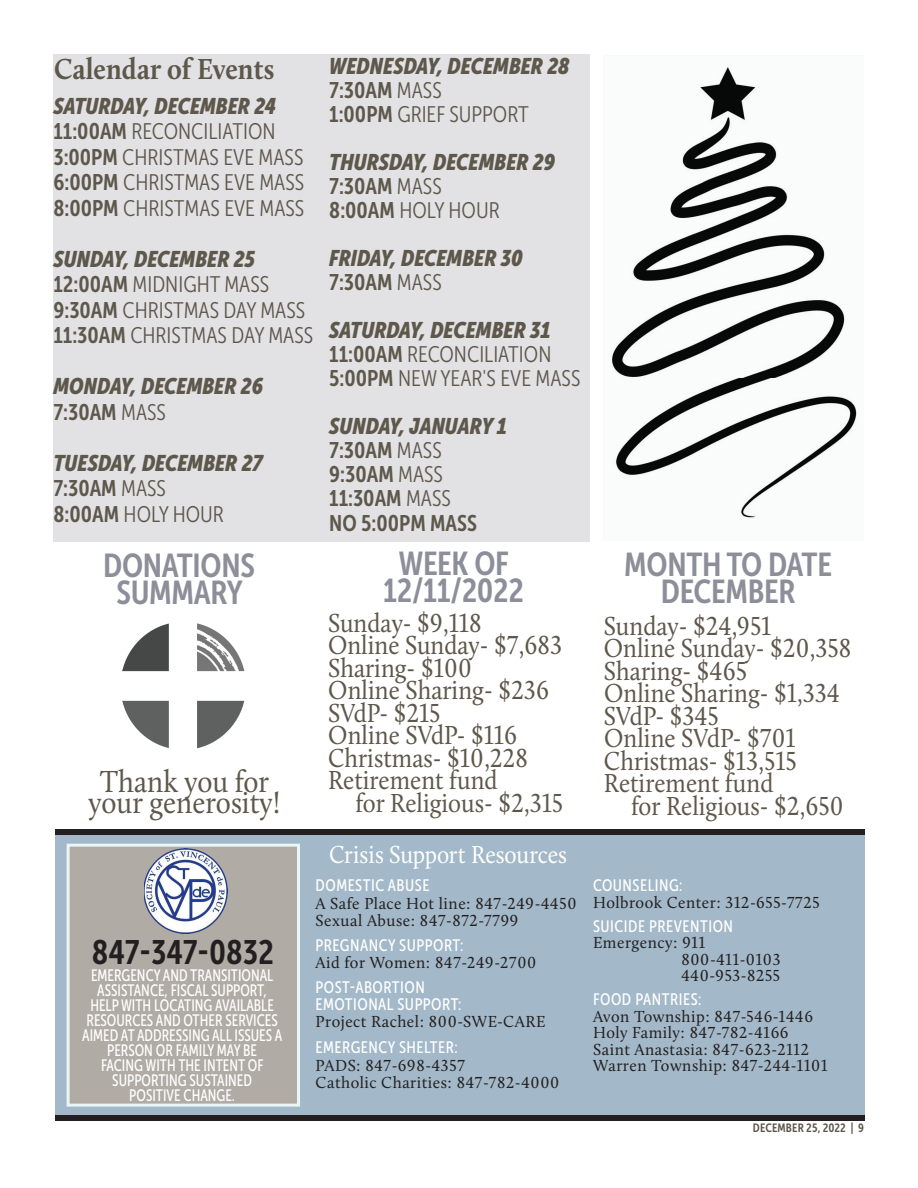
<style>
.page{position:relative;width:918px;height:1188px;background:#fff}
.page>*{position:absolute;margin:0;border:0;box-sizing:border-box;transform-origin:0 0}
.t1{font:33.75px "Museo Sans Cond 700";color:#231f20}
.t2{font:33px/27px "Museo Sans Cond 700";letter-spacing:-.01em;color:#8c8f9a;text-align:center}
.t3{font:31.5px "Calluna";color:#5e574b;scale:.9 1}
.t4{font:700 30px "Calluna";color:#5e574b;scale:.9 1}
.t5{font:27px/22.5px "Calluna";letter-spacing:.01em;color:#5e574b;scale:.9 1}
.t6{font:25.5px "Calluna";letter-spacing:-.01em;color:#fff;scale:.9 1}
.t7{font:22.5px/25.5px "Museo Sans Cond 300";color:#5e574b}
.t8{font:italic 22.5px "Museo Sans Cond 900";color:#5e574b}
.t9{font:22.5px/24.5px "Museo Sans Cond 700";color:#5e574b}
.t10{font:16.5px/16.5px "Calluna";letter-spacing:.045em;color:#231f20}
.t11{font:16.5px/15px "Museo Sans Cond 500";color:#fff;text-align:center;scale:.9 1}
.t12{font:16.5px/17.2px "Museo Sans Cond 500";letter-spacing:.03em;color:#fff}
.t13{font:12px "Museo Sans Cond 700";letter-spacing:.01em;color:#5e574b}
.s1{font-family:"Museo Sans Cond 700"}
.s2{font-family:"Museo Sans Cond 300"}
</style>
<div class="page">
<div style="left:55px;top:829px;width:810px;height:6px;background:#231f20"></div>
<div style="left:55px;top:835px;width:810px;height:280px;background:#a3b8c8"></div>
<div style="left:67px;top:844px;width:233px;height:263px;background:#b1aba5"></div>
<img style="left:144px;top:849px;width:83px;height:84px">
<div style="left:55px;top:1115px;width:810px;height:6px;background:#231f20"></div>
<img style="left:123px;top:623px;width:122px;height:126px">
<div style="left:53px;top:54px;width:537px;height:488px;background:#e2e2e5"></div>
<img style="left:611px;top:67px;width:246px;height:451px">
<h3 class="t4" style="left:54px;top:51px;width:246px">Calendar of Events</h3>
<h3 class="t8" style="left:53px;top:93px;width:224px">SATURDAY, DECEMBER 24</h3>
<h3 class="t7" style="left:53px;top:119px;width:252px"><span class="s1">11:00AM</span> RECONCILIATION<br><span class="s1">3:00PM</span> CHRISTMAS EVE MASS<br><span class="s1">6:00PM</span> CHRISTMAS EVE MASS<br><span class="s1">8:00PM</span> CHRISTMAS EVE MASS</h3>
<h3 class="t8" style="left:53px;top:246px;width:203px">SUNDAY, DECEMBER 25</h3>
<h3 class="t7" style="left:53px;top:272px;width:261px"><span class="s1">12:00AM</span> MIDNIGHT MASS<br><span class="s1">9:30AM</span> CHRISTMAS DAY MASS<br><span class="s1">11:30AM</span> CHRISTMAS DAY MASS</h3>
<h3 class="t8" style="left:53px;top:374px;width:211px">MONDAY, DECEMBER 26</h3>
<h3 class="t9" style="left:53px;top:400px;width:114px">7:30AM <span class="s2">MASS</span></h3>
<h3 class="t8" style="left:53px;top:450px;width:211px">TUESDAY, DECEMBER 27</h3>
<h3 class="t9" style="left:53px;top:476px;width:114px">7:30AM <span class="s2">MASS</span></h3>
<h3 class="t7" style="left:53px;top:501px;width:172px"><span class="s1">8:00AM</span> HOLY HOUR</h3>
<h2 class="t2" style="left:103px;top:552px;width:153px">DONATIONS<br>SUMMARY</h2>
<h3 class="t3" style="left:100px;top:763px;width:189px">Thank you for</h3>
<h3 class="t3" style="left:88px;top:784px;width:215px">your generosity!</h3>
<h3 class="t8" style="left:329px;top:53px;width:242px">WEDNESDAY, DECEMBER 28</h3>
<h3 class="t9" style="left:329px;top:78px;width:114px">7:30AM <span class="s2">MASS</span></h3>
<h3 class="t7" style="left:329px;top:101px;width:201px"><span class="s1">1:00PM</span> GRIEF SUPPORT</h3>
<h3 class="t8" style="left:329px;top:149px;width:227px">THURSDAY, DECEMBER 29</h3>
<h3 class="t9" style="left:329px;top:174px;width:114px">7:30AM <span class="s2">MASS</span></h3>
<h3 class="t7" style="left:329px;top:197px;width:172px"><span class="s1">8:00AM</span> HOLY HOUR</h3>
<h3 class="t8" style="left:329px;top:245px;width:195px">FRIDAY, DECEMBER 30</h3>
<h3 class="t9" style="left:329px;top:270px;width:114px">7:30AM <span class="s2">MASS</span></h3>
<h3 class="t8" style="left:329px;top:317px;width:223px">SATURDAY, DECEMBER 31</h3>
<h3 class="t7" style="left:329px;top:342px;width:253px;line-height:24px"><span class="s1">11:00AM</span> RECONCILIATION<br><span class="s1">5:00PM</span> NEW YEAR'S EVE MASS</h3>
<h3 class="t8" style="left:329px;top:413px;width:179px">SUNDAY, JANUARY 1</h3>
<h3 class="t9" style="left:329px;top:438px;width:149px">7:30AM <span class="s2">MASS<br></span>9:30AM <span class="s2">MASS<br></span>11:30AM <span class="s2">MASS<br></span>NO 5:00PM MASS</h3>
<h2 class="t2" style="left:383px;top:551px;width:142px">WEEK OF<br>12/11/2022</h2>
<h2 class="t2" style="left:624px;top:551px;width:209px">MONTH TO DATE<br>DECEMBER</h2>
<h3 class="t5" style="left:328px;top:611px;width:262px">Sunday- $9,118<br>Online Sunday- $7,683<br>Sharing- $100<br>Online Sharing- $236<br>SVdP- $215<br>Online SVdP- $116<br>Christmas- $10,228<br>Retirement fund</h3>
<h3 class="t5" style="left:355px;top:791px;width:232px">for Religious- $2,315</h3>
<h3 class="t6" style="left:329px;top:839px;width:266px">Crisis Support Resources</h3>
<h3 class="t5" style="left:604px;top:614px;width:276px">Sunday- $24,951<br>Online Sunday- $20,358<br>Sharing- $465<br>Online Sharing- $1,334<br>SVdP- $345<br>Online SVdP- $701<br>Christmas- $13,515<br>Retirement fund</h3>
<h3 class="t5" style="left:631px;top:794px;width:237px">for Religious- $2,650</h3>
<h1 class="t1" style="left:92px;top:933px;width:184px">847-347-0832</h1>
<p class="t11" style="left:82px;top:968px;width:224px">EMERGENCY AND TRANSITIONAL<br>ASSISTANCE, FISCAL SUPPORT,<br>HELP WITH LOCATING AVAILABLE<br>RESOURCES AND OTHER SERVICES<br>AIMED AT ADDRESSING ALL ISSUES A<br>PERSON OR FAMILY MAY BE<br>FACING WITH THE INTENT OF<br>SUPPORTING SUSTAINED<br>POSITIVE CHANGE.</p>
<p class="t12" style="left:316px;top:877px;width:115px">DOMESTIC ABUSE</p>
<p class="t10" style="left:316px;top:894px;width:262px;line-height:17.2px">A Safe Place Hot line: 847-249-4450<br>Sexual Abuse: 847-872-7799</p>
<p class="t12" style="left:316px;top:936px;width:149px">PREGNANCY SUPPORT:</p>
<p class="t10" style="left:316px;top:954px;width:222px">Aid for Women: 847-249-2700</p>
<p class="t12" style="left:316px;top:978px;width:147px">POST-ABORTION<br>EMOTIONAL SUPPORT:</p>
<p class="t10" style="left:316px;top:1013px;width:231px">Project Rachel: 800-SWE-CARE</p>
<p class="t12" style="left:316px;top:1039px;width:144px">EMERGENCY SHELTER:</p>
<p class="t10" style="left:316px;top:1056px;width:245px;line-height:17.2px">PADS: 847-698-4357<br>Catholic Charities: 847-782-4000</p>
<p class="t12" style="left:593px;top:877px;width:91px">COUNSELING:</p>
<p class="t10" style="left:593px;top:894px;width:228px">Holbrook Center: 312-655-7725</p>
<p class="t12" style="left:593px;top:918px;width:141px">SUICIDE PREVENTION</p>
<p class="t10" style="left:681px;top:934px;width:101px;text-indent:-88px">Emergency: 911<br>800-411-0103<br>440-953-8255</p>
<p class="t12" style="left:593px;top:991px;width:110px">FOOD PANTRIES:</p>
<p class="t10" style="left:593px;top:1008px;width:236px">Avon Township: 847-546-1446<br>Holy Family: 847-782-4166<br>Saint Anastasia: 847-623-2112<br>Warren Township: 847-244-1101</p>
<p class="t13" style="left:753px;top:1121px;width:113px">DECEMBER 25, 2022 | 9</p>
</div>
